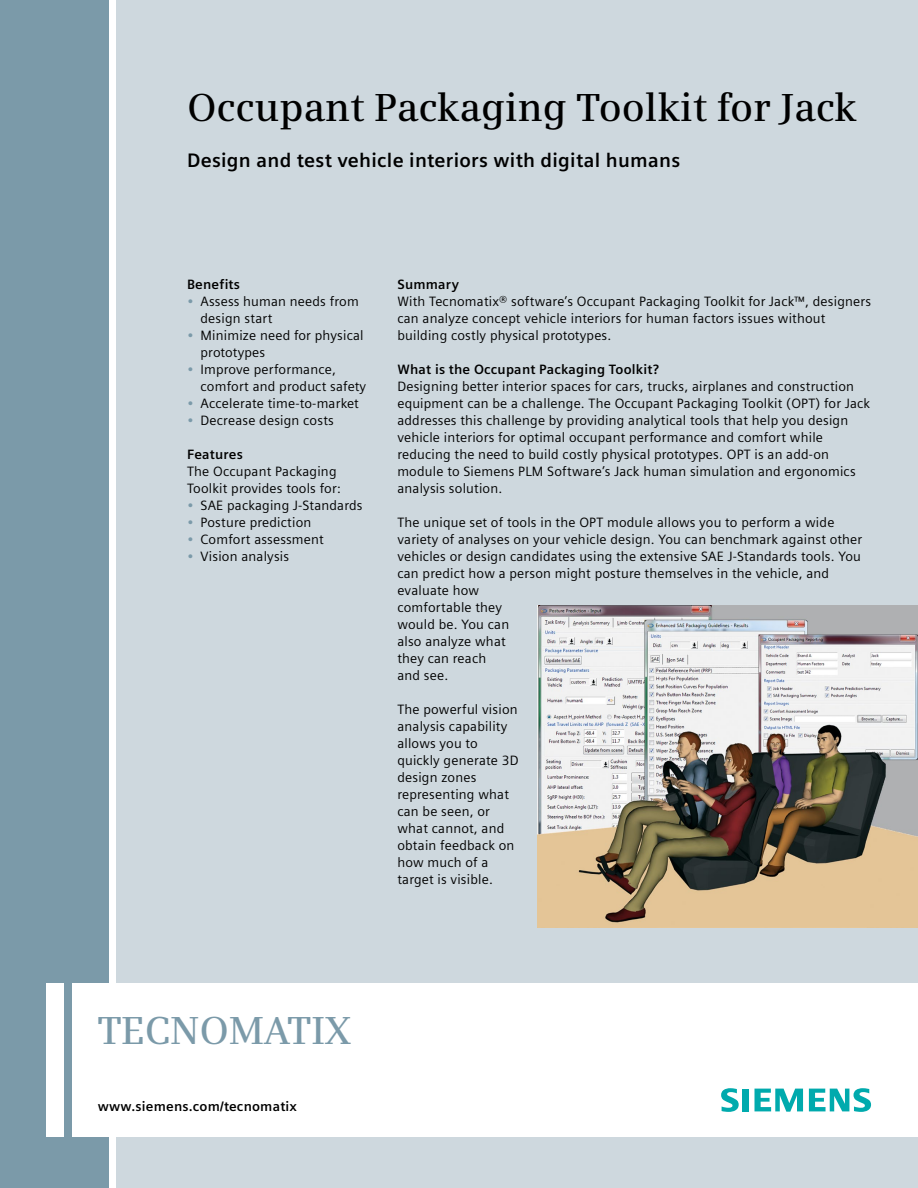
<style>
.page{position:relative;width:918px;height:1188px;background:#fff}
.page>*{position:absolute;margin:0;border:0;box-sizing:border-box;transform-origin:0 0}
.Cover_Headline__26pt{font:600 39px "Siemens Serif";color:#000}
.PRODUCT_NAME{font:600 39px "Siemens Serif";letter-spacing:.005em;color:#7b9aa9}
.Cover_Subhead__13pt{font:700 19.5px "Siemens Sans";letter-spacing:.015em;color:#000}
.Body__Copy__9pt_0_15{font:13.5px/17px "Siemens Sans";letter-spacing:.015em;color:#000}
.BULLETS_Body_Copy_9p{font:13.5px/17px "Siemens Sans";letter-spacing:.015em;color:#000}
.Body_Subhead___9pt_0{font:700 13.5px "Siemens Sans";letter-spacing:.015em;color:#000}
.s1{color:#7b9aa9}
</style>
<div class="page">
<div style="left:117px;top:0;width:801px;height:1188px;background:#ced8de"></div>
<div style="left:0;top:0;width:108px;height:1188px;background:#7b9aa9"></div>
<div style="left:47px;top:983px;width:17px;height:153px;background:#fff"></div>
<div style="left:72px;top:983px;width:846px;height:153px;background:#fff"></div>
<svg style="left:721px;top:1088px;width:18px;height:24px"></svg>
<div style="left:742px;top:1089px;width:7px;height:22px;background:#00aaad"></div>
<svg style="left:755px;top:1089px;width:48px;height:23px"></svg>
<svg style="left:809px;top:1088px;width:62px;height:24px"></svg>
<img style="left:538px;top:605px;width:380px;height:323px">
<p class="Cover_Headline__26pt" style="left:187px;top:84px;width:671px">Occupant Packaging Toolkit for Jack</p>
<p class="Cover_Subhead__13pt" style="left:187px;top:149px;width:495px">Design and test vehicle interiors with digital humans</p>
<p class="Body_Subhead___9pt_0" style="left:187px;top:277px;width:55px">Benefits</p>
<p class="BULLETS_Body_Copy_9p" style="left:201px;top:293px;width:160px;text-indent:-14px"><span class="s1">•</span> Assess human needs from design start</p>
<p class="BULLETS_Body_Copy_9p" style="left:201px;top:327px;width:165px;text-indent:-14px"><span class="s1">•</span> Minimize need for physical prototypes</p>
<p class="BULLETS_Body_Copy_9p" style="left:201px;top:361px;width:167px;text-indent:-14px"><span class="s1">•</span> Improve performance, comfort and product safety</p>
<p class="BULLETS_Body_Copy_9p" style="left:187px;top:395px;width:173px"><span class="s1">•</span> Accelerate time-to-market</p>
<p class="BULLETS_Body_Copy_9p" style="left:187px;top:412px;width:148px"><span class="s1">•</span> Decrease design costs</p>
<p class="Body_Subhead___9pt_0" style="left:187px;top:447px;width:57px">Features</p>
<p class="Body__Copy__9pt_0_15" style="left:187px;top:463px;width:155px">The Occupant Packaging<br>Toolkit provides tools for:</p>
<p class="BULLETS_Body_Copy_9p" style="left:187px;top:497px;width:177px"><span class="s1">•</span> SAE packaging J-Standards</p>
<p class="BULLETS_Body_Copy_9p" style="left:187px;top:514px;width:126px"><span class="s1">•</span> Posture prediction</p>
<p class="BULLETS_Body_Copy_9p" style="left:187px;top:531px;width:138px"><span class="s1">•</span> Comfort assessment</p>
<p class="BULLETS_Body_Copy_9p" style="left:187px;top:548px;width:104px"><span class="s1">•</span> Vision analysis</p>
<p class="Body_Subhead___9pt_0" style="left:397px;top:277px;width:63px">Summary</p>
<p class="Body__Copy__9pt_0_15" style="left:397px;top:293px;width:475px">With Tecnomatix® software’s Occupant Packaging Toolkit for Jack™, designers can analyze concept vehicle interiors for human factors issues without building costly physical prototypes.</p>
<p class="Body_Subhead___9pt_0" style="left:397px;top:362px;width:263px">What is the Occupant Packaging Toolkit?</p>
<p class="Body__Copy__9pt_0_15" style="left:397px;top:378px;width:474px">Designing better interior spaces for cars, trucks, airplanes and construction equipment can be a challenge. The Occupant Packaging Toolkit (OPT) for Jack addresses this challenge by providing analytical tools that help you design vehicle interiors for optimal occupant performance and comfort while reducing the need to build costly physical prototypes. OPT is an add-on module to Siemens PLM Software’s Jack human simulation and ergonomics analysis solution.</p>
<p class="Body__Copy__9pt_0_15" style="left:397px;top:514px;width:466px">The unique set of tools in the OPT module allows you to perform a wide variety of analyses on your vehicle design. You can benchmark against other vehicles or design candidates using the extensive SAE J-Standards tools. You can predict how a person might posture themselves in the vehicle, and evaluate how<br>comfortable they<br>would be. You can<br>also analyze what<br>they can reach<br>and see.</p>
<p class="Body__Copy__9pt_0_15" style="left:397px;top:701px;width:123px">The powerful vision analysis capability allows you to quickly generate 3D design zones representing what can be seen, or what cannot, and obtain feedback on how much of a target is visible.</p>
<p class="PRODUCT_NAME" style="left:98px;top:1008px;width:255px">TECNOMATIX</p>
<p class="Body_Subhead___9pt_0" style="left:98px;top:1099px;width:201px">www.siemens.com/tecnomatix</p>
</div>
